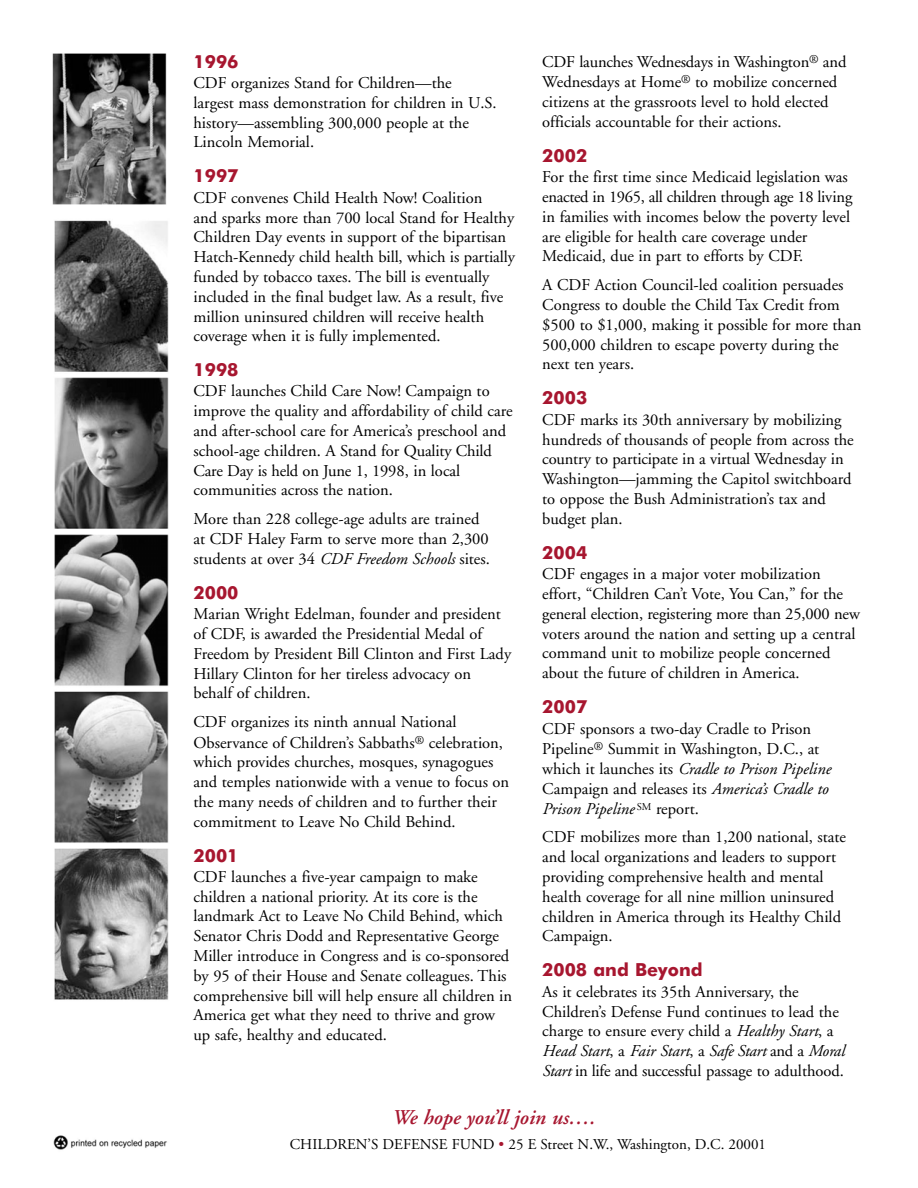
<style>
.page{position:relative;width:918px;height:1188px;background:#fff}
.page>*{position:absolute;margin:0;border:0;box-sizing:border-box;transform-origin:0 0}
.t1{font:italic 600 21px "Adobe Garamond";color:#a7162f}
.t2{font:700 18px "Futura BT";color:#a7162f}
.t3{font:16.5px/19.8px "Adobe Garamond";color:#000}
.t4{font:15px "Adobe Garamond";color:#000}
.s1{font-style:italic}
.s2{color:#a7162f}
</style>
<div class="page">
<img style="left:52px;top:53px;width:117px;height:947px">
<img style="left:53px;top:1135px;width:114px;height:15px">
<p class="t3" style="left:542px;top:53px;width:306px">CDF launches Wednesdays in Washington<sup>®</sup> and Wednesdays at Home<sup>®</sup> to mobilize concerned citizens at the grassroots level to hold elected officials accountable for their actions.</p>
<p class="t2" style="left:542px;top:147px;width:46px">2002</p>
<p class="t3" style="left:542px;top:169px;width:312px">For the first time since Medicaid legislation was enacted in 1965, all children through age 18 living in families with incomes below the poverty level are eligible for health care coverage under Medicaid, due in part to efforts by CDF.</p>
<p class="t3" style="left:542px;top:277px;width:321px">A CDF Action Council-led coalition persuades Congress to double the Child Tax Credit from $500 to $1,000, making it possible for more than 500,000 children to escape poverty during the next ten years.</p>
<p class="t2" style="left:542px;top:389px;width:46px">2003</p>
<p class="t3" style="left:542px;top:411px;width:313px">CDF marks its 30th anniversary by mobilizing hundreds of thousands of people from across the country to participate in a virtual Wednesday in Washington—jamming the Capitol switchboard to oppose the Bush Administration’s tax and budget plan.</p>
<p class="t2" style="left:542px;top:544px;width:46px">2004</p>
<p class="t3" style="left:542px;top:566px;width:319px">CDF engages in a major voter mobilization effort, “Children Can’t Vote, You Can,” for the general election, registering more than 25,000 new voters around the nation and setting up a central command unit to mobilize people concerned about the future of children in America.</p>
<p class="t2" style="left:542px;top:698px;width:46px">2007</p>
<p class="t3" style="left:542px;top:720px;width:290px">CDF sponsors a two-day Cradle to Prison Pipeline<sup>®</sup> Summit in Washington, D.C., at which it launches its <span class="s1">Cradle to Prison Pipeline </span>Campaign and releases its <span class="s1">America’s Cradle to Prison Pipeline</span> <sup>SM</sup> report.</p>
<p class="t3" style="left:542px;top:829px;width:305px">CDF mobilizes more than 1,200 national, state and local organizations and leaders to support providing comprehensive health and mental health coverage for all nine million uninsured children in America through its Healthy Child Campaign.</p>
<p class="t2" style="left:542px;top:961px;width:162px">2008 and Beyond</p>
<p class="t3" style="left:542px;top:983px;width:304px">As it celebrates its 35th Anniversary, the Children’s Defense Fund continues to lead the charge to ensure every child a <span class="s1">Healthy Start</span>, a <span class="s1">Head Start</span>, a <span class="s1">Fair Start</span>, a <span class="s1">Safe Start</span> and a <span class="s1">Moral Start</span> in life and successful passage to adulthood.</p>
<p class="t1" style="left:391px;top:1109px;width:205px">We hope you’ll join us….</p>
<p class="t4" style="left:290px;top:1138px;width:478px">CHILDREN’S DEFENSE FUND <span class="s2">•</span> 25 E Street N.W., Washington, D.C. 20001</p>
<p class="t2" style="left:194px;top:52px;width:46px">1996</p>
<p class="t3" style="left:194px;top:74px;width:305px">CDF organizes Stand for Children—the<br>largest mass demonstration for children in U.S. history—assembling 300,000 people at the Lincoln Memorial.</p>
<p class="t2" style="left:194px;top:167px;width:46px">1997</p>
<p class="t3" style="left:194px;top:189px;width:323px">CDF convenes Child Health Now! Coalition<br>and sparks more than 700 local Stand for Healthy Children Day events in support of the bipartisan Hatch-Kennedy child health bill, which is partially funded by tobacco taxes. The bill is eventually included in the final budget law. As a result, five million uninsured children will receive health coverage when it is fully implemented.</p>
<p class="t2" style="left:194px;top:361px;width:46px">1998</p>
<p class="t3" style="left:194px;top:383px;width:321px">CDF launches Child Care Now! Campaign to improve the quality and affordability of child care and after-school care for America’s preschool and school-age children. A Stand for Quality Child Care Day is held on June 1, 1998, in local communities across the nation.</p>
<p class="t3" style="left:194px;top:511px;width:298px">More than 228 college-age adults are trained at CDF Haley Farm to serve more than 2,300 students at over 34 <span class="s1">CDF Freedom Schools</span> sites.</p>
<p class="t2" style="left:194px;top:584px;width:46px">2000</p>
<p class="t3" style="left:194px;top:606px;width:319px">Marian Wright Edelman, founder and president of CDF, is awarded the Presidential Medal of Freedom by President Bill Clinton and First Lady Hillary Clinton for her tireless advocacy on behalf of children.</p>
<p class="t3" style="left:194px;top:713px;width:317px">CDF organizes its ninth annual National Observance of Children’s Sabbaths<sup>®</sup> celebration, which provides churches, mosques, synagogues and temples nationwide with a venue to focus on the many needs of children and to further their commitment to Leave No Child Behind.</p>
<p class="t2" style="left:194px;top:847px;width:46px">2001</p>
<p class="t3" style="left:194px;top:868px;width:320px">CDF launches a five-year campaign to make children a national priority. At its core is the landmark Act to Leave No Child Behind, which Senator Chris Dodd and Representative George Miller introduce in Congress and is co-sponsored by 95 of their House and Senate colleagues. This comprehensive bill will help ensure all children in America get what they need to thrive and grow up safe, healthy and educated.</p>
</div>
